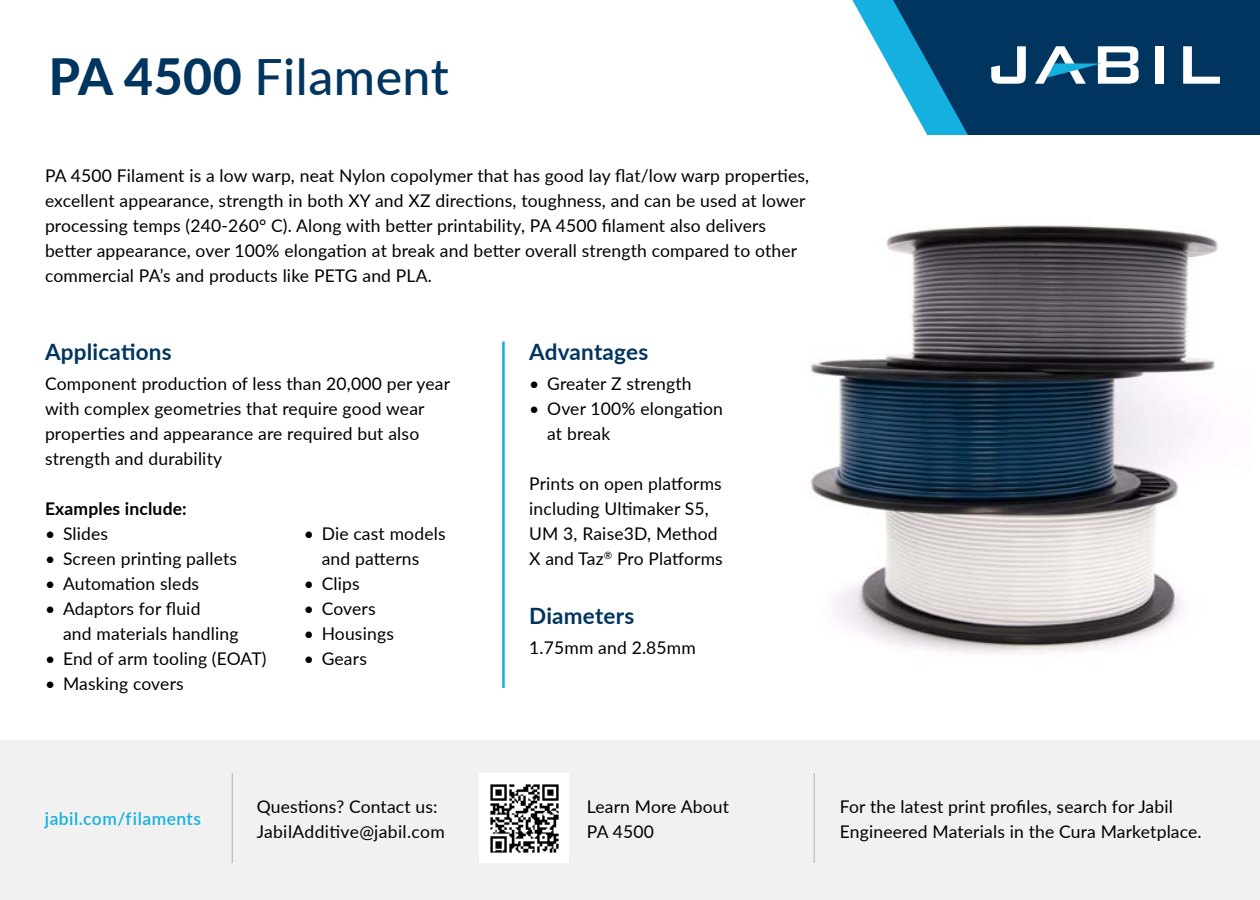
<style>
.page{position:relative;width:1260px;height:900px;background:#fff}
.page>*{position:absolute;margin:0;border:0;box-sizing:border-box;transform-origin:0 0}
.t1{font:500 50px "Lato";letter-spacing:.01em;color:#00355f}
.t2{font:700 22.5px "Lato";letter-spacing:.01em;color:#00355f}
.t3{font:17.5px/25px "Lato";letter-spacing:.01em;color:#000}
.t4{font:600 17.5px "Lato";letter-spacing:.025em;color:#15b0df}
.t5{font:700 17.5px "Lato";letter-spacing:.01em;color:#000}
.s1{font-weight:800}
</style>
<div class="page">
<div style="left:0;top:741px;width:1260px;height:159px;background:#f1f1f2"></div>
<img style="left:810px;top:225px;width:408px;height:429px">
<img style="left:479px;top:773px;width:90px;height:90px">
<hr style="left:502px;top:342px;width:3px;height:346px;background:#15b0df">
<div style="left:1026px;top:0;width:234px;height:135px;background:#00355f"></div>
<svg style="left:852px;top:0;width:174px;height:135px"></svg>
<div style="left:1155px;top:46px;width:9px;height:38px;background:#fff"></div>
<svg style="left:1183px;top:46px;width:37px;height:38px"></svg>
<svg style="left:1035px;top:46px;width:104px;height:38px"></svg>
<hr style="left:232px;top:773px;width:1px;height:90px;background:#bcbec0">
<hr style="left:814px;top:773px;width:1px;height:90px;background:#bcbec0">
<h1 class="t1" style="left:49px;top:41px;width:402px"><span class="s1">PA 4500</span> Filament</h1>
<p class="t3" style="left:45px;top:162px;width:766px">PA 4500 Filament is a low warp, neat Nylon copolymer that has good lay flat/low warp properties, excellent appearance, strength in both XY and XZ directions, toughness, and can be used at lower processing temps (240-260° C). Along with better printability, PA 4500 filament also delivers better appearance, over 100% elongation at break and better overall strength compared to other commercial PA’s and products like PETG and PLA.</p>
<p class="t2" style="left:45px;top:335px;width:128px">Applications</p>
<p class="t3" style="left:45px;top:371px;width:407px">Component production of less than 20,000 per year with complex geometries that require good wear properties and appearance are required but also strength and durability</p>
<p class="t5" style="left:45px;top:496px;width:143px">Examples include:</p>
<p class="t3" style="left:45px;top:521px;width:65px">• Slides</p>
<p class="t3" style="left:45px;top:546px;width:194px">• Screen printing pallets</p>
<p class="t3" style="left:45px;top:571px;width:156px">• Automation sleds</p>
<p class="t3" style="left:63px;top:596px;width:177px;text-indent:-18px">• Adaptors for fluid<br>and materials handling</p>
<p class="t3" style="left:45px;top:646px;width:223px">• End of arm tooling (EOAT)</p>
<p class="t3" style="left:45px;top:671px;width:140px">• Masking covers</p>
<p class="t3" style="left:304px;top:521px;width:143px;text-align:center">• Die cast models and patterns</p>
<p class="t3" style="left:304px;top:571px;width:58px">• Clips</p>
<p class="t3" style="left:304px;top:596px;width:73px">• Covers</p>
<p class="t3" style="left:304px;top:621px;width:92px">• Housings</p>
<p class="t3" style="left:304px;top:646px;width:65px">• Gears</p>
<p class="t2" style="left:529px;top:335px;width:121px">Advantages</p>
<p class="t3" style="left:529px;top:371px;width:164px">• Greater Z strength</p>
<p class="t3" style="left:547px;top:396px;width:177px;text-indent:-18px">• Over 100% elongation at break</p>
<p class="t3" style="left:529px;top:471px;width:195px">Prints on open platforms including Ultimaker S5,<br>UM 3, Raise3D, Method<br>X and Taz<sup>®</sup> Pro Platforms</p>
<p class="t2" style="left:529px;top:599px;width:107px">Diameters</p>
<p class="t3" style="left:529px;top:635px;width:168px">1.75mm and 2.85mm</p>
<p class="t4" style="left:45px;top:806px;width:158px">jabil.com/filaments</p>
<p class="t3" style="left:587px;top:793px;width:144px">Learn More About<br>PA 4500</p>
<p class="t3" style="left:257px;top:793px;width:190px">Questions? Contact us:<br>JabilAdditive@jabil.com</p>
<p class="t3" style="left:840px;top:793px;width:363px">For the latest print profiles, search for Jabil<br>Engineered Materials in the Cura Marketplace.</p>
</div>
